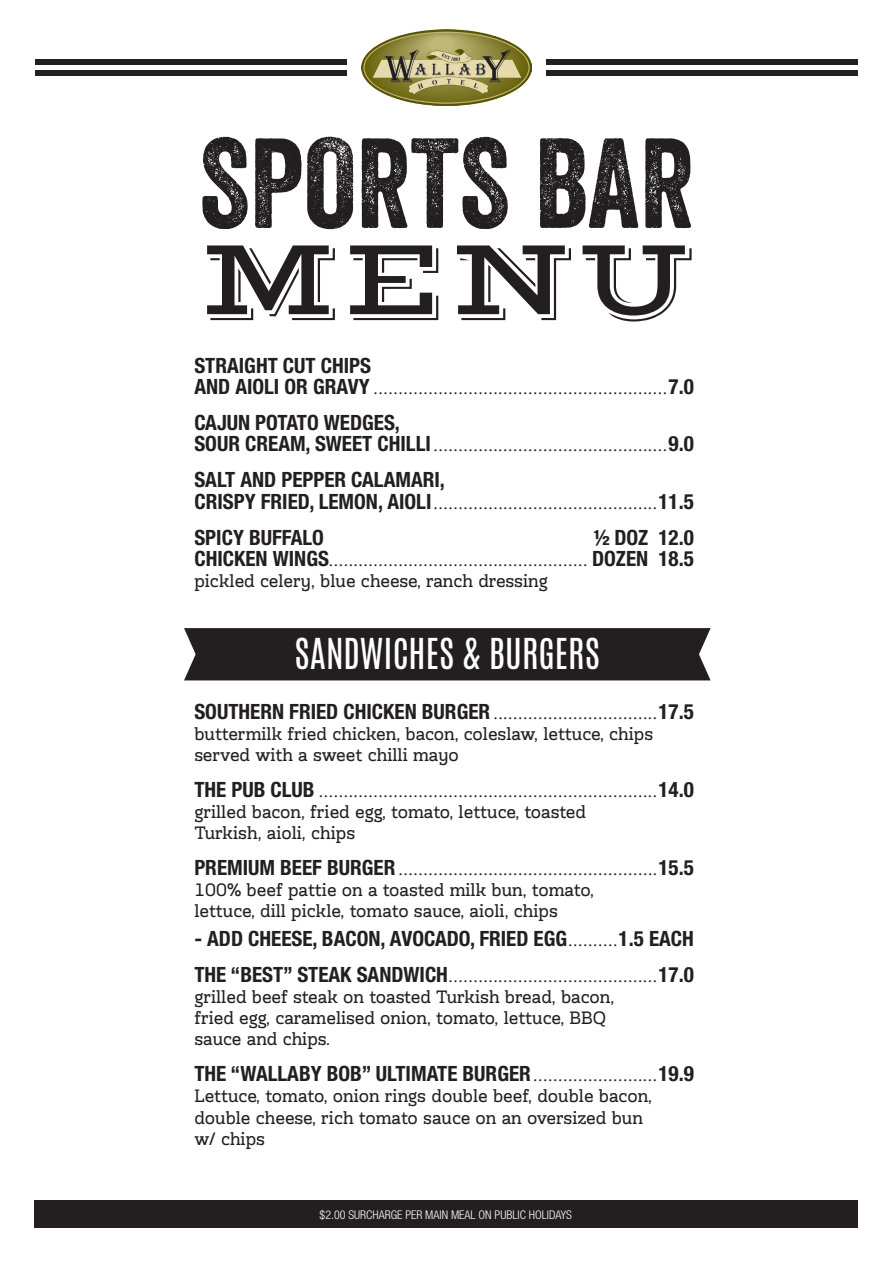
<style>
.page{position:relative;width:893px;height:1263px;background:#fff}
.page>*{position:absolute;margin:0;border:0;box-sizing:border-box;transform-origin:0 0}
.body_copy{font:123.6px "Veneer";color:#231f20}
.meal_description{font:112.95px "Vast Shadow";color:#231f20}
.section{font:35.55px "Antonio";color:#fff}
.meal{font:700 condensed 21.15px "Helvetica Neue LT Std";color:#231f20}
.body_copy-2{font:17.55px/21.1px "Cline Slab";color:#231f20}
.meal-2{font:12.6px "VAG Round Black DTC";color:#231f20}
.body_copy-3{font:300 condensed 12px "Helvetica Neue LT Std";color:#fff}
.s1{font-family:"Helvetica Neue LT Std";font-weight:700;font-stretch:condensed;font-size:21.15px}
.s2{font-family:"VAG Round Black DTC";font-weight:400;font-stretch:normal;font-size:12.6px}
</style>
<div class="page">
<div style="left:34px;top:1201px;width:823px;height:27px;background:#231f20"></div>
<div style="left:35px;top:59px;width:312px;height:5px;background:#231f20"></div>
<div style="left:35px;top:71px;width:312px;height:5px;background:#231f20"></div>
<div style="left:546px;top:59px;width:312px;height:5px;background:#231f20"></div>
<div style="left:546px;top:71px;width:312px;height:5px;background:#231f20"></div>
<img style="left:362px;top:30px;width:169px;height:75px">
<div style="left:184px;top:628px;width:527px;height:52px;background:#231f20"></div>
<p class="body_copy" style="left:199px;top:108px;width:497px">SPORTS BAR</p>
<p class="meal_description" style="left:199px;top:211px;width:497px">MENU</p>
<p class="meal" style="left:194px;top:353px;width:178px">STRAIGHT CUT CHIPS</p>
<p class="meal-2" style="left:194px;top:383px;width:501px"><span class="s1">AND AIOLI OR GRAVY</span> ...........................................................<span class="s1">7.0</span></p>
<p class="meal" style="left:194px;top:410px;width:207px">CAJUN POTATO WEDGES,</p>
<p class="meal-2" style="left:194px;top:440px;width:501px"><span class="s1">SOUR CREAM, SWEET CHILLI</span> ...............................................<span class="s1">9.0</span></p>
<p class="meal" style="left:194px;top:467px;width:252px">SALT AND PEPPER CALAMARI,</p>
<p class="meal-2" style="left:194px;top:497px;width:501px"><span class="s1">CRISPY FRIED, LEMON, AIOLI</span>.............................................<span class="s1">11.5</span></p>
<p class="meal" style="left:194px;top:524px;width:131px">SPICY BUFFALO</p>
<p class="meal" style="left:594px;top:524px;width:101px">½ DOZ 12.0</p>
<p class="meal-2" style="left:194px;top:554px;width:501px"><span class="s1">CHICKEN WINGS</span>.................................................... <span class="s1">DOZEN 18.5</span></p>
<p class="body_copy-2" style="left:194px;top:570px;width:355px">pickled celery, blue cheese, ranch dressing</p>
<p class="section" style="left:295px;top:627px;width:307px">SANDWICHES &amp; BURGERS</p>
<p class="meal-2" style="left:194px;top:707px;width:501px"><span class="s1">SOUTHERN FRIED CHICKEN BURGER</span> .................................<span class="s1">17.5</span></p>
<p class="body_copy-2" style="left:194px;top:723px;width:460px">buttermilk fried chicken, bacon, coleslaw, lettuce, chips served with a sweet chilli mayo</p>
<p class="meal-2" style="left:194px;top:785px;width:501px"><span class="s1">THE PUB CLUB</span> ....................................................................<span class="s1">14.0</span></p>
<p class="body_copy-2" style="left:194px;top:801px;width:393px">grilled bacon, fried egg, tomato, lettuce, toasted<br>Turkish, aioli, chips</p>
<p class="meal-2" style="left:194px;top:864px;width:501px"><span class="s1">PREMIUM BEEF BURGER</span> ....................................................<span class="s1">15.5</span></p>
<p class="body_copy-2" style="left:194px;top:879px;width:401px">100% beef pattie on a toasted milk bun, tomato, lettuce, dill pickle, tomato sauce, aioli, chips</p>
<p class="meal" style="left:194px;top:926px;width:501px">- ADD CHEESE, BACON, AVOCADO, FRIED EGG<span class="s2">..........</span>1.5 EACH</p>
<p class="meal-2" style="left:194px;top:971px;width:501px"><span class="s1">THE “BEST” STEAK SANDWICH</span>..........................................<span class="s1">17.0</span></p>
<p class="body_copy-2" style="left:194px;top:987px;width:421px">grilled beef steak on toasted Turkish bread, bacon, fried egg, caramelised onion, tomato, lettuce, BBQ sauce and chips.</p>
<p class="meal" style="left:194px;top:1061px;width:501px">THE “WALLABY BOB” ULTIMATE BURGER <span class="s2">.........................</span>19.9</p>
<p class="body_copy-2" style="left:194px;top:1086px;width:459px">Lettuce, tomato, onion rings double beef, double bacon, double cheese, rich tomato sauce on an oversized bun w/ chips</p>
<p class="body_copy-3" style="left:320px;top:1207px;width:254px">$2.00 SURCHARGE PER MAIN MEAL ON PUBLIC HOLIDAYS</p>
</div>
